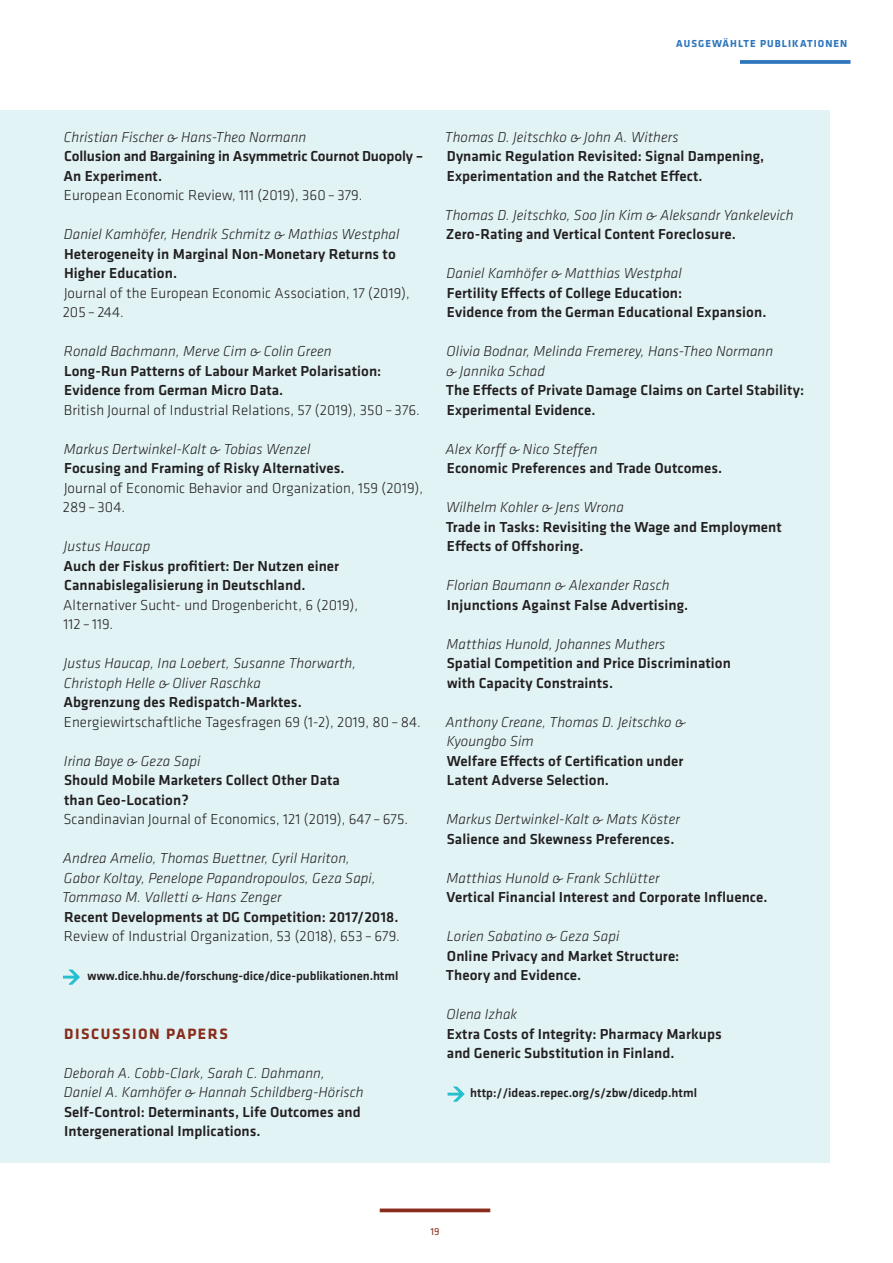
<style>
.page{position:relative;width:893px;height:1263px;background:#fff}
.page>*{position:absolute;margin:0;border:0;box-sizing:border-box;transform-origin:0 0}
.t1{font:700 15.6px "Klavika Basic";letter-spacing:.1em;color:#882c1b}
.t2{font:500 15px/19.5px "Klavika Basic";letter-spacing:.005em;color:#231f20}
.t3{font:italic 300 15px/19.5px "Klavika Basic";letter-spacing:.005em;color:#231f20}
.t4{font:300 15px/19.5px "Klavika Basic";letter-spacing:.005em;color:#231f20}
.t5{font:500 12.75px "Klavika Basic";letter-spacing:-.005em;color:#231f20}
.t6{font:700 10.5px "Klavika Basic";letter-spacing:.1em;color:#2e76bc}
.t7{font:10.5px "Klavika Basic";color:#882c1b}
.s1{color:#21bece}
</style>
<div class="page">
<div style="left:0;top:111px;width:829px;height:1052px;background:#e1f3f5"></div>
<svg style="left:380px;top:1208px;width:110px;height:4px"></svg>
<svg style="left:63px;top:969px;width:17px;height:16px"></svg>
<svg style="left:740px;top:60px;width:110px;height:4px"></svg>
<svg style="left:447px;top:1086px;width:18px;height:16px"></svg>
<p class="t6" style="left:676px;top:36px;width:173px">AUSGEWÄHLTE PUBLIKATIONEN</p>
<p class="t3" style="left:64px;top:127px;width:244px">Christian Fischer &amp; Hans-Theo Normann</p>
<p class="t2" style="left:63px;top:146px;width:361px">Collusion and Bargaining in Asymmetric Cournot Duopoly –<br>An Experiment.</p>
<p class="t4" style="left:64px;top:185px;width:300px">European Economic Review, 111 (2019), 360– 379.</p>
<p class="t3" style="left:64px;top:224px;width:337px">Daniel Kamhöfer, Hendrik Schmitz &amp; Mathias Westphal</p>
<p class="t2" style="left:64px;top:244px;width:333px">Heterogeneity in Marginal Non-Monetary Returns to<br>Higher Education.</p>
<p class="t4" style="left:63px;top:283px;width:348px">Journal of the European Economic Association, 17 (2019),<br>205 – 244.</p>
<p class="t3" style="left:64px;top:341px;width:269px">Ronald Bachmann, Merve Cim &amp; Colin Green</p>
<p class="t2" style="left:64px;top:361px;width:319px">Long-Run Patterns of Labour Market Polarisation:<br>Evidence from German Micro Data.</p>
<p class="t4" style="left:64px;top:400px;width:357px">British Journal of Industrial Relations, 57 (2019), 350– 376.</p>
<p class="t3" style="left:64px;top:439px;width:248px">Markus Dertwinkel-Kalt &amp; Tobias Wenzel</p>
<p class="t2" style="left:64px;top:458px;width:282px">Focusing and Framing of Risky Alternatives.</p>
<p class="t4" style="left:63px;top:478px;width:362px">Journal of Economic Behavior and Organization, 159 (2019),<br>289 – 304.</p>
<p class="t3" style="left:64px;top:536px;width:88px">Justus Haucap</p>
<p class="t2" style="left:64px;top:556px;width:277px">Auch der Fiskus profitiert: Der Nutzen einer<br>Cannabislegalisierung in Deutschland.</p>
<p class="t4" style="left:63px;top:595px;width:296px">Alternativer Sucht- und Drogenbericht, 6 (2019),<br>112 – 119.</p>
<p class="t3" style="left:64px;top:653px;width:294px">Justus Haucap, Ina Loebert, Susanne Thorwarth,<br>Christoph Helle &amp; Oliver Raschka</p>
<p class="t2" style="left:64px;top:692px;width:240px">Abgrenzung des Redispatch-Marktes.</p>
<p class="t4" style="left:64px;top:712px;width:358px">Energiewirtschaftliche Tagesfragen 69 (1-2), 2019, 80–84.</p>
<p class="t3" style="left:64px;top:751px;width:138px">Irina Baye &amp; Geza Sapi</p>
<p class="t2" style="left:64px;top:770px;width:277px">Should Mobile Marketers Collect Other Data than Geo-Location?</p>
<p class="t4" style="left:63px;top:809px;width:346px">Scandinavian Journal of Economics, 121 (2019), 647 – 675.</p>
<p class="t3" style="left:62px;top:848px;width:315px">Andrea Amelio, Thomas Buettner, Cyril Hariton,<br>Gabor Koltay, Penelope Papandropoulos, Geza Sapi,<br>Tommaso M. Valletti &amp; Hans Zenger</p>
<p class="t2" style="left:64px;top:907px;width:336px">Recent Developments at DG Competition: 2017/2018.</p>
<p class="t4" style="left:64px;top:926px;width:337px">Review of Industrial Organization, 53 (2018), 653 – 679.</p>
<p class="t5" style="left:62px;top:967px;width:338px"><span class="s1">→</span> www.dice.hhu.de/forschung-dice/dice-publikationen.html</p>
<p class="t1" style="left:64px;top:1022px;width:165px">DISCUSSION PAPERS</p>
<p class="t3" style="left:64px;top:1063px;width:301px">Deborah A. Cobb-Clark, Sarah C. Dahmann,<br>Daniel A. Kamhöfer &amp; Hannah Schildberg-Hörisch</p>
<p class="t2" style="left:64px;top:1102px;width:298px">Self-Control: Determinants, Life Outcomes and<br>Intergenerational Implications.</p>
<p class="t3" style="left:445px;top:127px;width:235px">Thomas D. Jeitschko &amp; John A. Withers</p>
<p class="t2" style="left:447px;top:146px;width:319px">Dynamic Regulation Revisited: Signal Dampening,<br>Experimentation and the Ratchet Effect.</p>
<p class="t3" style="left:445px;top:205px;width:350px">Thomas D. Jeitschko, Soo Jin Kim &amp; Aleksandr Yankelevich</p>
<p class="t2" style="left:446px;top:224px;width:291px">Zero-Rating and Vertical Content Foreclosure.</p>
<p class="t3" style="left:447px;top:263px;width:237px">Daniel Kamhöfer &amp; Matthias Westphal</p>
<p class="t2" style="left:447px;top:283px;width:321px">Fertility Effects of College Education:<br>Evidence from the German Educational Expansion.</p>
<p class="t3" style="left:446px;top:341px;width:329px">Olivia Bodnar, Melinda Fremerey, Hans-Theo Normann &amp; Jannika Schad</p>
<p class="t2" style="left:446px;top:380px;width:360px">The Effects of Private Damage Claims on Cartel Stability:<br>Experimental Evidence.</p>
<p class="t3" style="left:446px;top:439px;width:153px">Alex Korff &amp; Nico Steffen</p>
<p class="t2" style="left:447px;top:458px;width:277px">Economic Preferences and Trade Outcomes.</p>
<p class="t3" style="left:446px;top:497px;width:179px">Wilhelm Kohler &amp; Jens Wrona</p>
<p class="t2" style="left:446px;top:517px;width:337px">Trade in Tasks: Revisiting the Wage and Employment<br>Effects of Offshoring.</p>
<p class="t3" style="left:447px;top:575px;width:224px">Florian Baumann &amp; Alexander Rasch</p>
<p class="t2" style="left:447px;top:595px;width:243px">Injunctions Against False Advertising.</p>
<p class="t3" style="left:446px;top:634px;width:220px">Matthias Hunold, Johannes Muthers</p>
<p class="t2" style="left:447px;top:653px;width:286px">Spatial Competition and Price Discrimination with Capacity Constraints.</p>
<p class="t3" style="left:446px;top:712px;width:241px">Anthony Creane, Thomas D. Jeitschko &amp;<br>Kyoungbo Sim</p>
<p class="t2" style="left:447px;top:751px;width:238px">Welfare Effects of Certification under<br>Latent Adverse Selection.</p>
<p class="t3" style="left:446px;top:809px;width:235px">Markus Dertwinkel-Kalt &amp; Mats Köster</p>
<p class="t2" style="left:447px;top:829px;width:229px">Salience and Skewness Preferences.</p>
<p class="t3" style="left:446px;top:868px;width:215px">Matthias Hunold &amp; Frank Schlütter</p>
<p class="t2" style="left:446px;top:887px;width:323px">Vertical Financial Interest and Corporate Influence.</p>
<p class="t3" style="left:447px;top:926px;width:174px">Lorien Sabatino &amp; Geza Sapi</p>
<p class="t2" style="left:446px;top:946px;width:235px">Online Privacy and Market Structure:<br>Theory and Evidence.</p>
<p class="t3" style="left:447px;top:1004px;width:72px">Olena Izhak</p>
<p class="t2" style="left:447px;top:1024px;width:276px">Extra Costs of Integrity: Pharmacy Markups and Generic Substitution in Finland.</p>
<p class="t5" style="left:446px;top:1084px;width:252px"><span class="s1">→</span> http://ideas.repec.org/s/zbw/dicedp.html</p>
<p class="t7" style="left:430px;top:1225px;width:11px">19</p>
</div>
